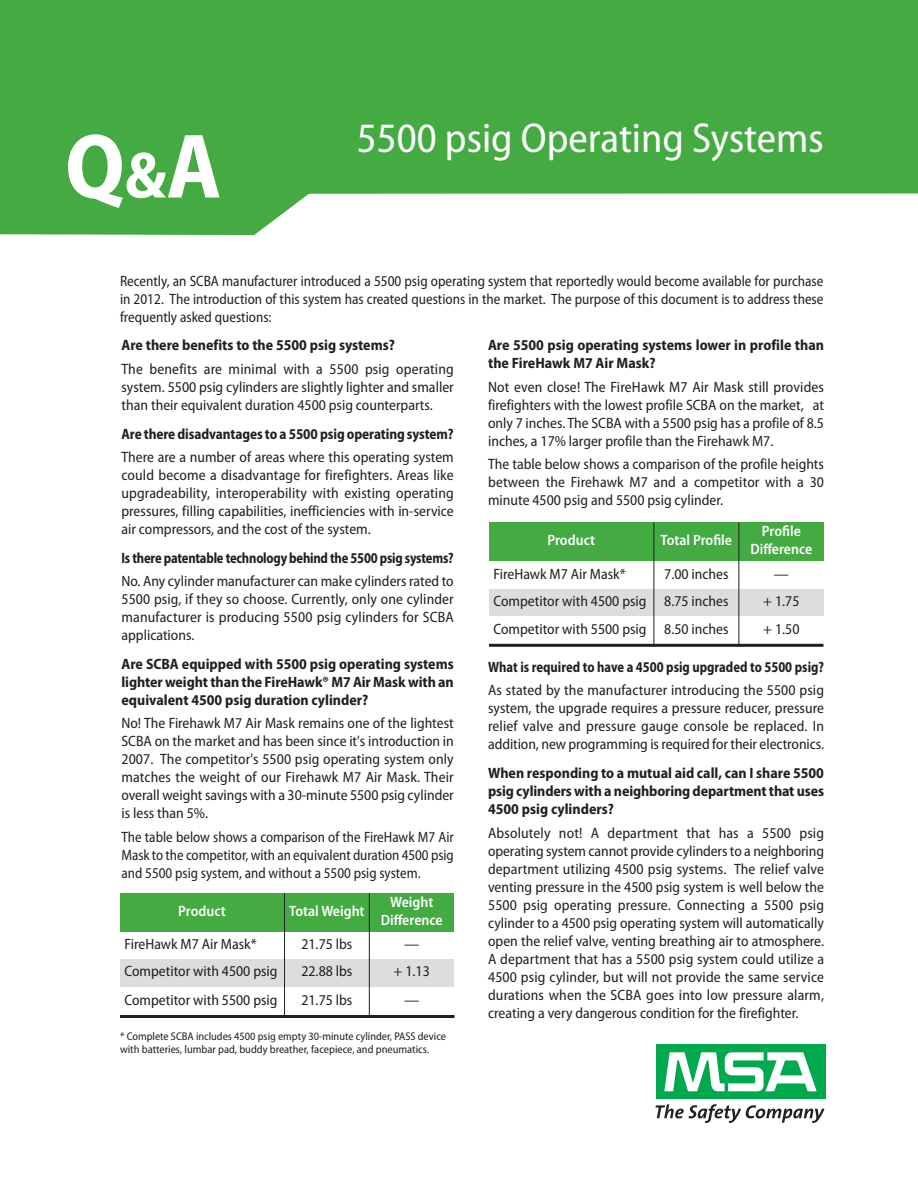
<style>
.page{position:relative;width:918px;height:1188px;background:#fff}
.page>*{position:absolute;margin:0;border:0;box-sizing:border-box;transform-origin:0 0}
.t1{font:700 semi-condensed 92.4px "Myriad Pro";color:#fff}
.t2{font:semi-condensed 42px "Myriad Pro";color:#fff}
.t3{font:semi-condensed 15px/18px "Myriad Pro";color:#231f20;text-align:justify}
.t4{font:700 semi-condensed 15px/18px "Myriad Pro";letter-spacing:-.005em;color:#231f20;text-align:justify}
.t5{font:semi-condensed 15px/18px "Myriad Pro";color:#231f20;text-align:justify;scale:.96 1}
.t6{font:semi-condensed 15px/18px "Myriad Pro";color:#231f20;text-align:justify;scale:.95 1}
.t7{font:700 semi-condensed 15px "Myriad Pro";letter-spacing:-.005em;color:#231f20;scale:.9 1}
.t8{font:600 semi-condensed 15px/18px "Myriad Pro";color:#fff;text-align:center}
.t9{font:700 semi-condensed 15px "Myriad Pro";letter-spacing:-.005em;color:#231f20;scale:.95 1}
.t10{font:semi-condensed 11.25px/13.5px "Myriad Pro";color:#231f20}
.s1{font-size:66px}
</style>
<div class="page">
<svg style="left:0;top:231px;width:260px;height:4px"></svg>
<svg style="left:0;top:0;width:918px;height:231px;background:#58b357"></svg>
<div style="left:656px;top:1044px;width:169px;height:55px;background:#00a94e"></div>
<svg style="left:664px;top:1052px;width:153px;height:39px"></svg>
<svg style="left:656px;top:1104px;width:169px;height:19px"></svg>
<div style="left:120px;top:893px;width:165px;height:39px;background:#44aa42"></div>
<div style="left:285px;top:893px;width:84px;height:39px;background:#44aa42"></div>
<div style="left:369px;top:893px;width:85px;height:39px;background:#44aa42"></div>
<div style="left:120px;top:959px;width:165px;height:27px;background:#dcdddf"></div>
<div style="left:285px;top:959px;width:84px;height:27px;background:#dcdddf"></div>
<div style="left:369px;top:959px;width:85px;height:27px;background:#dcdddf"></div>
<hr style="left:284px;top:893px;width:1px;height:125px;background:#231f20">
<hr style="left:369px;top:893px;width:1px;height:125px;background:#231f20">
<hr style="left:120px;top:1015px;width:334px;height:3px;background:#231f20">
<div style="left:489px;top:522px;width:165px;height:39px;background:#44aa42"></div>
<div style="left:654px;top:522px;width:85px;height:39px;background:#44aa42"></div>
<div style="left:739px;top:522px;width:85px;height:39px;background:#44aa42"></div>
<div style="left:489px;top:589px;width:165px;height:27px;background:#dcdddf"></div>
<div style="left:654px;top:589px;width:85px;height:27px;background:#dcdddf"></div>
<div style="left:739px;top:589px;width:85px;height:27px;background:#dcdddf"></div>
<hr style="left:654px;top:522px;width:1px;height:125px;background:#231f20">
<hr style="left:739px;top:522px;width:1px;height:125px;background:#231f20">
<hr style="left:489px;top:644px;width:335px;height:3px;background:#231f20">
<h1 class="t1" style="left:65px;top:133px;width:158px">Q<span class="s1">&amp;</span>A</h1>
<h2 class="t2" style="left:357px;top:123px;width:468px">5500 psig Operating Systems</h2>
<p class="t5" style="left:120px;top:273px;width:734px">Recently, an SCBA manufacturer introduced a 5500 psig operating system that reportedly would become available for purchase in 2012. The introduction of this system has created questions in the market. The purpose of this document is to address these frequently asked questions:</p>
<p class="t4" style="left:122px;top:338px;width:275px">Are there benefits to the 5500 psig systems?</p>
<p class="t3" style="left:121px;top:361px;width:334px">The benefits are minimal with a 5500 psig operating system. 5500 psig cylinders are slightly lighter and smaller than their equivalent duration 4500 psig counterparts.</p>
<p class="t9" style="left:122px;top:428px;width:351px">Are there disadvantages to a 5500 psig operating system?</p>
<p class="t3" style="left:121px;top:449px;width:334px">There are a number of areas where this operating system could become a disadvantage for firefighters. Areas like upgradeability, interoperability with existing operating pressures, filling capabilities, inefficiencies with in-service air compressors, and the cost of the system.</p>
<p class="t7" style="left:122px;top:552px;width:371px">Is there patentable technology behind the 5500 psig systems?</p>
<p class="t3" style="left:121px;top:573px;width:334px">No. Any cylinder manufacturer can make cylinders rated to 5500 psig, if they so choose. Currently, only one cylinder manufacturer is producing 5500 psig cylinders for SCBA applications.</p>
<p class="t4" style="left:121px;top:656px;width:334px">Are SCBA equipped with 5500 psig operating systems lighter weight than the FireHawk® M7 Air Mask with an equivalent 4500 psig duration cylinder?</p>
<p class="t3" style="left:121px;top:716px;width:334px">No! The Firehawk M7 Air Mask remains one of the lightest SCBA on the market and has been since it's introduction in 2007. The competitor's 5500 psig operating system only matches the weight of our Firehawk M7 Air Mask. Their overall weight savings with a 30-minute 5500 psig cylinder is less than 5%.</p>
<p class="t6" style="left:122px;top:829px;width:351px">The table below shows a comparison of the FireHawk M7 Air Mask to the competitor, with an equivalent duration 4500 psig and 5500 psig system, and without a 5500 psig system.</p>
<p class="t8" style="left:178px;top:904px;width:49px">Product</p>
<p class="t8" style="left:289px;top:904px;width:77px">Total Weight</p>
<p class="t8" style="left:381px;top:895px;width:63px">Weight<br>Difference</p>
<p class="t3" style="left:124px;top:937px;width:134px">FireHawk M7 Air Mask*</p>
<p class="t3" style="left:301px;top:937px;width:53px">21.75 lbs</p>
<p class="t3" style="left:404px;top:937px;width:16px">—</p>
<p class="t3" style="left:124px;top:964px;width:155px">Competitor with 4500 psig</p>
<p class="t3" style="left:301px;top:964px;width:53px">22.88 lbs</p>
<p class="t3" style="left:394px;top:964px;width:38px">+ 1.13</p>
<p class="t3" style="left:124px;top:992px;width:155px">Competitor with 5500 psig</p>
<p class="t3" style="left:301px;top:992px;width:53px">21.75 lbs</p>
<p class="t3" style="left:404px;top:992px;width:16px">—</p>
<p class="t10" style="left:120px;top:1030px;width:328px">* Complete SCBA includes 4500 psig empty 30-minute cylinder, PASS device with batteries, lumbar pad, buddy breather, facepiece, and pneumatics.</p>
<p class="t4" style="left:488px;top:338px;width:337px">Are 5500 psig operating systems lower in profile than the FireHawk M7 Air Mask?</p>
<p class="t3" style="left:488px;top:379px;width:337px">Not even close! The FireHawk M7 Air Mask still provides firefighters with the lowest profile SCBA on the market, at only 7 inches. The SCBA with a 5500 psig has a profile of 8.5 inches, a 17% larger profile than the Firehawk M7.</p>
<p class="t3" style="left:488px;top:456px;width:337px">The table below shows a comparison of the profile heights between the Firehawk M7 and a competitor with a 30 minute 4500 psig and 5500 psig cylinder.</p>
<p class="t8" style="left:548px;top:533px;width:49px">Product</p>
<p class="t8" style="left:661px;top:533px;width:73px">Total Profile</p>
<p class="t8" style="left:750px;top:524px;width:63px">Profile<br>Difference</p>
<p class="t3" style="left:494px;top:566px;width:134px">FireHawk M7 Air Mask*</p>
<p class="t3" style="left:664px;top:566px;width:66px">7.00 inches</p>
<p class="t3" style="left:774px;top:566px;width:16px">—</p>
<p class="t3" style="left:494px;top:593px;width:237px">Competitor with 4500 psig 8.75 inches</p>
<p class="t3" style="left:763px;top:593px;width:38px">+ 1.75</p>
<p class="t3" style="left:494px;top:621px;width:237px">Competitor with 5500 psig 8.50 inches</p>
<p class="t3" style="left:763px;top:621px;width:38px">+ 1.50</p>
<p class="t7" style="left:488px;top:661px;width:375px">What is required to have a 4500 psig upgraded to 5500 psig?</p>
<p class="t3" style="left:488px;top:683px;width:337px">As stated by the manufacturer introducing the 5500 psig system, the upgrade requires a pressure reducer, pressure relief valve and pressure gauge console be replaced. In addition, new programming is required for their electronics.</p>
<p class="t4" style="left:488px;top:765px;width:337px">When responding to a mutual aid call, can I share 5500 psig cylinders with a neighboring department that uses 4500 psig cylinders?</p>
<p class="t3" style="left:488px;top:825px;width:337px">Absolutely not! A department that has a 5500 psig operating system cannot provide cylinders to a neighboring department utilizing 4500 psig systems. The relief valve venting pressure in the 4500 psig system is well below the 5500 psig operating pressure. Connecting a 5500 psig cylinder to a 4500 psig operating system will automatically open the relief valve, venting breathing air to atmosphere.<br>A department that has a 5500 psig system could utilize a 4500 psig cylinder, but will not provide the same service durations when the SCBA goes into low pressure alarm, creating a very dangerous condition for the firefighter.</p>
</div>
